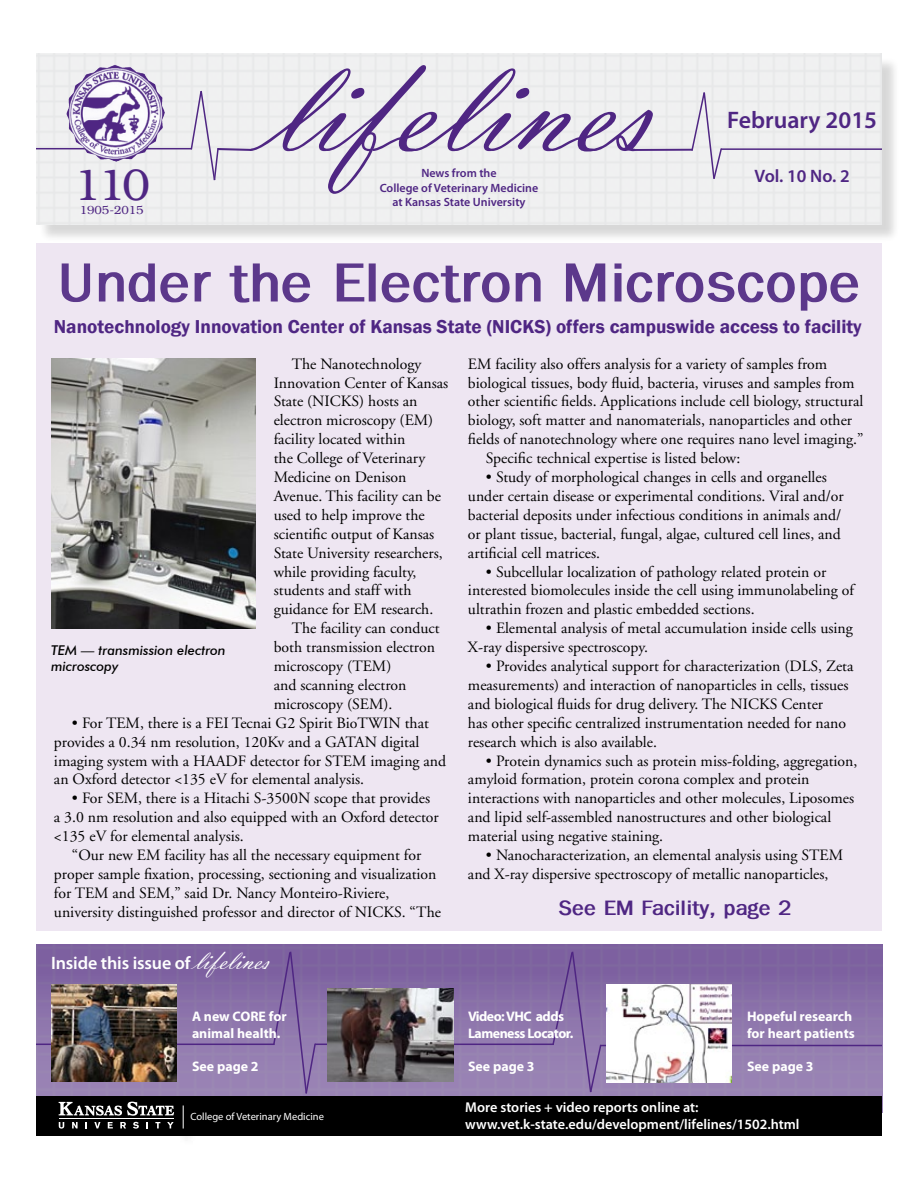
<style>
.page{position:relative;width:918px;height:1188px;background:#fff}
.page>*{position:absolute;margin:0;border:0;box-sizing:border-box;transform-origin:0 0}
.t1{font:142.5px "Vladimir Script";color:#4f2683}
.t2{font:700 55.5px "Franklin Gothic";color:#5c388b}
.t3{font:44.85px "Librarian";color:#4f2683}
.t4{font:600 24px "Myriad Pro";color:#4f2683}
.t5{font:700 21px "Franklin Gothic";color:#4f2683}
.t6{font:600 19.2px "Franklin Gothic";color:#4f2683}
.t7{font:600 18px "Myriad Pro";letter-spacing:-.005em;color:#fff}
.t8{font:600 18px "Myriad Pro";color:#4f2683}
.t9{font:15.75px/18.9px "Adobe Garamond";color:#000}
.t10{font:600 14.25px/17.1px "Myriad Pro";color:#fff}
.t11{font:700 13.8px/16.6px "Myriad Pro";color:#fff}
.t12{font:700 13.8px/16.6px "Myriad Pro";letter-spacing:-.035em;color:#fff}
.t13{font:italic 500 13.5px/16.2px "Futura BT";color:#000}
.t14{font:600 12px/14.4px "Myriad Pro";color:#4f2683;text-align:center}
.t15{font:11.85px "Librarian";color:#4f2683}
.t16{font:10.5px "Myriad Pro";color:#fff}
.s1{font-family:"Vladimir Script";font-weight:400;font-size:28.5px}
</style>
<div class="page">
<div style="left:36px;top:243px;width:846px;height:688px;background:#eee6f2"></div>
<img style="left:36px;top:944px;width:846px;height:152px">
<div style="left:38px;top:56px;width:863px;height:187px;background:#000;opacity:.32"></div>
<div style="left:36px;top:54px;width:846px;height:170px;background:#f0f0f1"></div>
<div style="left:36px;top:1096px;width:846px;height:39px;background:#000"></div>
<hr style="left:59px;top:1118px;width:114px;height:1px;background:#fff">
<svg style="left:59px;top:1102px;width:115px;height:14px"></svg>
<svg style="left:59px;top:1122px;width:5px;height:7px"></svg>
<svg style="left:72px;top:1122px;width:6px;height:6px"></svg>
<svg style="left:85px;top:1122px;width:2px;height:6px"></svg>
<svg style="left:94px;top:1122px;width:6px;height:6px"></svg>
<svg style="left:108px;top:1122px;width:5px;height:6px"></svg>
<svg style="left:120px;top:1122px;width:6px;height:6px"></svg>
<svg style="left:133px;top:1122px;width:6px;height:7px"></svg>
<svg style="left:146px;top:1122px;width:2px;height:6px"></svg>
<svg style="left:155px;top:1122px;width:5px;height:6px"></svg>
<svg style="left:167px;top:1122px;width:7px;height:6px"></svg>
<div style="left:179px;top:1110px;width:17px;height:37px;background:#000;opacity:.75"></div>
<svg style="left:183px;top:1106px;width:1px;height:23px"></svg>
<hr style="left:634px;top:149px;width:59px;height:2px;background:#4f2683">
<svg style="left:690px;top:91px;width:33px;height:90px"></svg>
<svg style="left:190px;top:89px;width:63px;height:93px"></svg>
<hr style="left:36px;top:148px;width:156px;height:1px;background:#4f2683">
<hr style="left:721px;top:148px;width:161px;height:2px;background:#4f2683">
<img style="left:67px;top:65px;width:48px;height:87px">
<img style="left:51px;top:359px;width:205px;height:269px">
<svg style="left:272px;top:950px;width:45px;height:145px;background:#886fa8"></svg>
<hr style="left:36px;top:1044px;width:238px;height:1px;background:#4f2683">
<hr style="left:600px;top:1045px;width:282px;height:1px;background:#4f2683">
<svg style="left:551px;top:950px;width:52px;height:144px;background:#8970a8"></svg>
<hr style="left:315px;top:1044px;width:239px;height:1px;background:#4f2683">
<img style="left:606px;top:984px;width:126px;height:99px">
<img style="left:327px;top:988px;width:126px;height:94px">
<img style="left:51px;top:984px;width:126px;height:98px">
<h3 class="t3" style="left:74px;top:158px;width:78px">110</h3>
<p class="t15" style="left:80px;top:203px;width:65px">1905-2015</p>
<h1 class="t1" style="left:267px;top:23px;width:386px">lifelines</h1>
<p class="t14" style="left:380px;top:166px;width:160px">News from the<br>College of Veterinary Medicine at Kansas State University</p>
<h3 class="t4" style="left:727px;top:107px;width:151px">February 2015</h3>
<p class="t8" style="left:755px;top:166px;width:97px">Vol. 10 No. 2</p>
<h2 class="t2" style="left:57px;top:251px;width:805px">Under the Electron Microscope</h2>
<p class="t6" style="left:54px;top:315px;width:809px">Nanotechnology Innovation Center of Kansas State (NICKS) offers campuswide access to facility</p>
<p class="t9" style="left:292px;top:355px;width:131px">The Nanotechnology</p>
<p class="t9" style="left:274px;top:374px;width:176px">Innovation Center of Kansas</p>
<p class="t9" style="left:274px;top:392px;width:145px">State (NICKS) hosts an</p>
<p class="t9" style="left:274px;top:411px;width:161px">electron microscopy (EM)</p>
<p class="t9" style="left:274px;top:430px;width:133px">facility located within</p>
<p class="t9" style="left:274px;top:449px;width:153px">the College of Veterinary</p>
<p class="t9" style="left:274px;top:468px;width:134px">Medicine on Denison</p>
<p class="t9" style="left:274px;top:487px;width:169px">Avenue. This facility can be</p>
<p class="t9" style="left:274px;top:506px;width:152px">used to help improve the</p>
<p class="t9" style="left:274px;top:525px;width:162px">scientific output of Kansas</p>
<p class="t9" style="left:274px;top:544px;width:171px">State University researchers,</p>
<p class="t9" style="left:274px;top:563px;width:144px">while providing faculty,</p>
<p class="t9" style="left:274px;top:581px;width:139px">students and staff with</p>
<p class="t9" style="left:274px;top:600px;width:161px">guidance for EM research.</p>
<p class="t9" style="left:292px;top:619px;width:149px">The facility can conduct</p>
<p class="t9" style="left:274px;top:638px;width:163px">both transmission electron</p>
<p class="t9" style="left:274px;top:657px;width:119px">microscopy (TEM)</p>
<p class="t9" style="left:274px;top:676px;width:134px">and scanning electron</p>
<p class="t9" style="left:274px;top:695px;width:120px">microscopy (SEM).</p>
<p class="t9" style="left:54px;top:714px;width:394px;text-indent:18px">• For TEM, there is a FEI Tecnai G2 Spirit BioTWIN that provides a 0.34 nm resolution, 120Kv and a GATAN digital imaging system with a HAADF detector for STEM imaging and an Oxford detector &lt;135 eV for elemental analysis.</p>
<p class="t9" style="left:54px;top:789px;width:386px;text-indent:18px">• For SEM, there is a Hitachi S-3500N scope that provides a 3.0 nm resolution and also equipped with an Oxford detector &lt;135 eV for elemental analysis.</p>
<p class="t9" style="left:54px;top:846px;width:389px;text-indent:18px">“Our new EM facility has all the necessary equipment for proper sample fixation, processing, sectioning and visualization for TEM and SEM,” said Dr. Nancy Monteiro-Riviere, university distinguished professor and director of NICKS. “The</p>
<p class="t13" style="left:51px;top:642px;width:176px">TEM — transmission electron microscopy</p>
<p class="t7" style="left:51px;top:953px;width:220px">Inside this issue of <span class="s1">lifelines</span></p>
<p class="t11" style="left:192px;top:1009px;width:96px">A new CORE for animal health.</p>
<p class="t11" style="left:192px;top:1059px;width:68px">See page 2</p>
<p class="t9" style="left:468px;top:355px;width:361px">EM facility also offers analysis for a variety of samples from</p>
<p class="t9" style="left:468px;top:374px;width:388px">biological tissues, body fluid, bacteria, viruses and samples from</p>
<p class="t9" style="left:468px;top:392px;width:397px">other scientific fields. Applications include cell biology, structural</p>
<p class="t9" style="left:468px;top:411px;width:386px">biology, soft matter and nanomaterials, nanoparticles and other</p>
<p class="t9" style="left:468px;top:430px;width:397px">fields of nanotechnology where one requires nano level imaging.”</p>
<p class="t9" style="left:486px;top:449px;width:256px">Specific technical expertise is listed below:</p>
<p class="t9" style="left:468px;top:468px;width:377px;text-indent:18px">• Study of morphological changes in cells and organelles under certain disease or experimental conditions. Viral and/or bacterial deposits under infectious conditions in animals and/ or plant tissue, bacterial, fungal, algae, cultured cell lines, and artificial cell matrices.</p>
<p class="t9" style="left:468px;top:563px;width:388px;text-indent:18px">• Subcellular localization of pathology related protein or interested biomolecules inside the cell using immunolabeling of ultrathin frozen and plastic embedded sections.</p>
<p class="t9" style="left:468px;top:619px;width:386px;text-indent:18px">• Elemental analysis of metal accumulation inside cells using<br>X-ray dispersive spectroscopy.</p>
<p class="t9" style="left:468px;top:657px;width:387px;text-indent:18px">• Provides analytical support for characterization (DLS, Zeta measurements) and interaction of nanoparticles in cells, tissues and biological fluids for drug delivery. The NICKS Center<br>has other specific centralized instrumentation needed for nano research which is also available.</p>
<p class="t9" style="left:468px;top:752px;width:391px;text-indent:18px">• Protein dynamics such as protein miss-folding, aggregation, amyloid formation, protein corona complex and protein interactions with nanoparticles and other molecules, Liposomes and lipid self-assembled nanostructures and other biological material using negative staining.</p>
<p class="t9" style="left:468px;top:846px;width:377px;text-indent:18px">• Nanocharacterization, an elemental analysis using STEM and X-ray dispersive spectroscopy of metallic nanoparticles,</p>
<h3 class="t5" style="left:559px;top:896px;width:234px">See EM Facility, page 2</h3>
<p class="t12" style="left:468px;top:1009px;width:107px">Video: VHC adds<br>Lameness Locator.</p>
<p class="t11" style="left:468px;top:1059px;width:68px">See page 3</p>
<p class="t11" style="left:747px;top:1009px;width:109px">Hopeful research for heart patients</p>
<p class="t11" style="left:747px;top:1059px;width:68px">See page 3</p>
<p class="t16" style="left:190px;top:1111px;width:135px">College of Veterinary Medicine</p>
<p class="t10" style="left:465px;top:1099px;width:336px">More stories + video reports online at: www.vet.k-state.edu/development/lifelines/1502.html</p>
</div>
